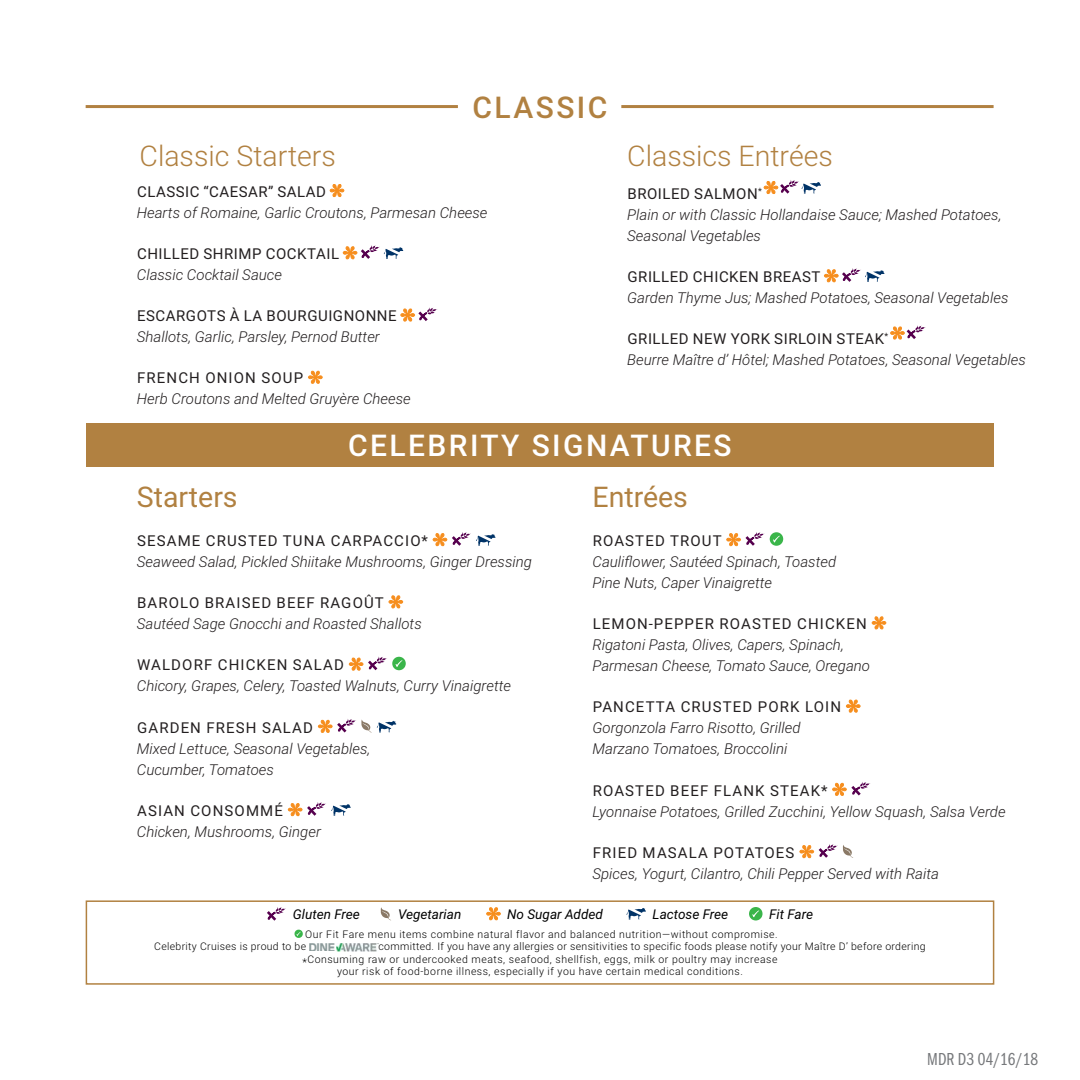
<style>
.page{position:relative;width:1080px;height:1080px;background:#fff}
.page>*{position:absolute;margin:0;border:0;box-sizing:border-box;transform-origin:0 0}
.t1{font:500 30px "Roboto";letter-spacing:.08em;color:#fff}
.t2{font:500 30px "Roboto";letter-spacing:.08em;color:#b18141}
.t3{font:300 28.5px "Roboto";color:#b18141}
.t4{font:28.5px "Roboto";color:#b18141}
.t5{font:18px "Franklin Gothic URW Com Boo";color:#76787b}
.MDR2_item_name{font:italic 300 15px/21px "Roboto";color:#231f20}
.MDR2_item_name-2{font:15px "Roboto";letter-spacing:.075em;color:#231f20}
.MDR2_item_name-3{font:15px/21px "Roboto";letter-spacing:.035em;color:#231f20}
.t6{font:italic 13.5px "Roboto";color:#000}
.t7{font:300 10.5px/12.6px "Roboto";letter-spacing:.05em;color:#000}
.t8{font:300 10.5px "Roboto";letter-spacing:.03em;color:#000}
.s1{font-weight:400;font-style:normal}
.s2{font-weight:300;font-style:italic}
.s3{font-size:10.95px}
</style>
<div class="page">
<div style="left:86px;top:423px;width:908px;height:44px;background:#b18141"></div>
<hr style="left:86px;top:105px;width:372px;height:3px;background:#b18141">
<hr style="left:621px;top:105px;width:373px;height:3px;background:#b18141">
<img style="left:309px;top:944px;width:68px;height:8px">
<svg style="left:295px;top:930px;width:8px;height:8px"></svg>
<svg style="left:486px;top:908px;width:15px;height:12px"></svg>
<svg style="left:381px;top:907px;width:10px;height:14px"></svg>
<svg style="left:267px;top:907px;width:19px;height:14px"></svg>
<svg style="left:626px;top:908px;width:20px;height:12px"></svg>
<svg style="left:749px;top:907px;width:14px;height:14px"></svg>
<div style="left:86px;top:900px;width:908px;height:85px;border:2px solid #b18141"></div>
<svg style="left:330px;top:184px;width:14px;height:13px"></svg>
<svg style="left:343px;top:245px;width:60px;height:15px"></svg>
<svg style="left:401px;top:307px;width:37px;height:15px"></svg>
<svg style="left:308px;top:371px;width:14px;height:13px"></svg>
<svg style="left:764px;top:180px;width:57px;height:14px"></svg>
<svg style="left:824px;top:268px;width:60px;height:15px"></svg>
<svg style="left:890px;top:325px;width:36px;height:15px"></svg>
<svg style="left:727px;top:532px;width:56px;height:15px"></svg>
<svg style="left:872px;top:617px;width:14px;height:12px"></svg>
<svg style="left:846px;top:700px;width:14px;height:12px"></svg>
<svg style="left:832px;top:782px;width:39px;height:14px"></svg>
<svg style="left:800px;top:844px;width:53px;height:15px"></svg>
<svg style="left:433px;top:532px;width:63px;height:15px"></svg>
<svg style="left:389px;top:596px;width:14px;height:12px"></svg>
<svg style="left:349px;top:656px;width:57px;height:15px"></svg>
<svg style="left:318px;top:719px;width:78px;height:14px"></svg>
<svg style="left:288px;top:802px;width:63px;height:15px"></svg>
<h1 class="t2" style="left:473px;top:86px;width:136px">CLASSIC</h1>
<h2 class="t3" style="left:140px;top:136px;width:198px">Classic Starters</h2>
<h2 class="t3" style="left:627px;top:136px;width:207px">Classics Entrées</h2>
<p class="MDR2_item_name" style="left:137px;top:180px;width:352px"><span class="s1">CLASSIC “CAESAR” SALAD<br></span>Hearts of Romaine, Garlic Croutons, Parmesan Cheese</p>
<p class="MDR2_item_name-3" style="left:137px;top:243px;width:204px">CHILLED SHRIMP COCKTAIL<br><span class="s2">Classic Cocktail Sauce</span></p>
<p class="MDR2_item_name" style="left:137px;top:305px;width:261px"><span class="s1">ESCARGOTS À LA BOURGUIGNONNE<br></span>Shallots, Garlic, Parsley, Pernod Butter</p>
<p class="MDR2_item_name" style="left:137px;top:367px;width:276px"><span class="s1">FRENCH ONION SOUP<br></span>Herb Croutons and Melted Gruyère Cheese</p>
<p class="MDR2_item_name" style="left:627px;top:182px;width:376px"><span class="s1">BROILED SALMON</span><sup>*<br></sup>Plain or with Classic Hollandaise Sauce; Mashed Potatoes,<br>Seasonal Vegetables</p>
<p class="MDR2_item_name" style="left:627px;top:266px;width:383px"><span class="s1">GRILLED CHICKEN BREAST<br></span>Garden Thyme Jus; Mashed Potatoes, Seasonal Vegetables</p>
<p class="MDR2_item_name" style="left:627px;top:328px;width:400px"><span class="s1">GRILLED NEW YORK SIRLOIN STEAK</span><sup>*<br></sup>Beurre Maître d’ Hôtel; Mashed Potatoes, Seasonal Vegetables</p>
<h1 class="t1" style="left:348px;top:424px;width:385px">CELEBRITY SIGNATURES</h1>
<h2 class="t4" style="left:137px;top:477px;width:102px">Starters</h2>
<h2 class="t4" style="left:592px;top:477px;width:97px">Entrées</h2>
<p class="MDR2_item_name-2" style="left:137px;top:530px;width:292px">SESAME CRUSTED TUNA CARPACCIO*</p>
<p class="MDR2_item_name" style="left:137px;top:550px;width:397px">Seaweed Salad, Pickled Shiitake Mushrooms, Ginger Dressing</p>
<p class="MDR2_item_name-2" style="left:137px;top:592px;width:248px">BAROLO BRAISED BEEF RAGOÛT</p>
<p class="MDR2_item_name" style="left:137px;top:613px;width:286px">Sautéed Sage Gnocchi and Roasted Shallots</p>
<p class="MDR2_item_name-2" style="left:137px;top:654px;width:208px">WALDORF CHICKEN SALAD</p>
<p class="MDR2_item_name" style="left:137px;top:675px;width:376px">Chicory, Grapes, Celery, Toasted Walnuts, Curry Vinaigrette</p>
<p class="MDR2_item_name-2" style="left:137px;top:717px;width:177px">GARDEN FRESH SALAD</p>
<p class="MDR2_item_name" style="left:137px;top:737px;width:235px">Mixed Lettuce, Seasonal Vegetables,</p>
<p class="MDR2_item_name" style="left:137px;top:758px;width:139px">Cucumber, Tomatoes</p>
<p class="MDR2_item_name-2" style="left:137px;top:800px;width:147px">ASIAN CONSOMMÉ</p>
<p class="MDR2_item_name" style="left:137px;top:820px;width:186px">Chicken, Mushrooms, Ginger</p>
<p class="MDR2_item_name-2" style="left:593px;top:530px;width:130px">ROASTED TROUT</p>
<p class="MDR2_item_name" style="left:592px;top:550px;width:245px">Cauliflower, Sautéed Spinach, Toasted</p>
<p class="MDR2_item_name" style="left:592px;top:571px;width:181px">Pine Nuts, Caper Vinaigrette</p>
<p class="MDR2_item_name-2" style="left:593px;top:613px;width:276px">LEMON-PEPPER ROASTED CHICKEN</p>
<p class="MDR2_item_name" style="left:592px;top:634px;width:253px">Rigatoni Pasta, Olives, Capers, Spinach,</p>
<p class="MDR2_item_name" style="left:592px;top:655px;width:279px">Parmesan Cheese, Tomato Sauce, Oregano</p>
<p class="MDR2_item_name-2" style="left:593px;top:696px;width:250px">PANCETTA CRUSTED PORK LOIN</p>
<p class="MDR2_item_name" style="left:592px;top:717px;width:210px">Gorgonzola Farro Risotto, Grilled</p>
<p class="MDR2_item_name" style="left:592px;top:738px;width:196px">Marzano Tomatoes, Broccolini</p>
<p class="MDR2_item_name-2" style="left:593px;top:780px;width:236px">ROASTED BEEF FLANK STEAK*</p>
<p class="MDR2_item_name" style="left:592px;top:800px;width:415px">Lyonnaise Potatoes, Grilled Zucchini, Yellow Squash, Salsa Verde</p>
<p class="MDR2_item_name-2" style="left:593px;top:842px;width:203px">FRIED MASALA POTATOES</p>
<p class="MDR2_item_name" style="left:592px;top:862px;width:348px">Spices, Yogurt, Cilantro, Chili Pepper Served with Raita</p>
<p class="t6" style="left:293px;top:905px;width:68px">Gluten Free</p>
<p class="t6" style="left:398px;top:905px;width:65px">Vegetarian</p>
<p class="t6" style="left:507px;top:905px;width:97px">No Sugar Added</p>
<p class="t6" style="left:653px;top:905px;width:77px">Lactose Free</p>
<p class="t6" style="left:769px;top:905px;width:45px">Fit Fare</p>
<p class="t7" style="left:154px;top:927px;width:625px;text-indent:151px">Our Fit Fare menu items combine natural flavor and balanced nutrition—without compromise.<br>Celebrity Cruises is proud to be</p>
<p class="t8" style="left:379px;top:939px;width:549px">committed. If you have any allergies or sensitivities to specific foods please notify your Maître D’ before ordering</p>
<p class="t7" style="left:302px;top:952px;width:477px"><span class="s3">*</span>Consuming raw or undercooked meats, seafood, shellfish, eggs, milk or poultry may increase</p>
<p class="t7" style="left:337px;top:965px;width:407px">your risk of food-borne illness, especially if you have certain medical conditions.</p>
<p class="t5" style="left:927px;top:1047px;width:112px">MDR D3 04/16/18</p>
</div>
